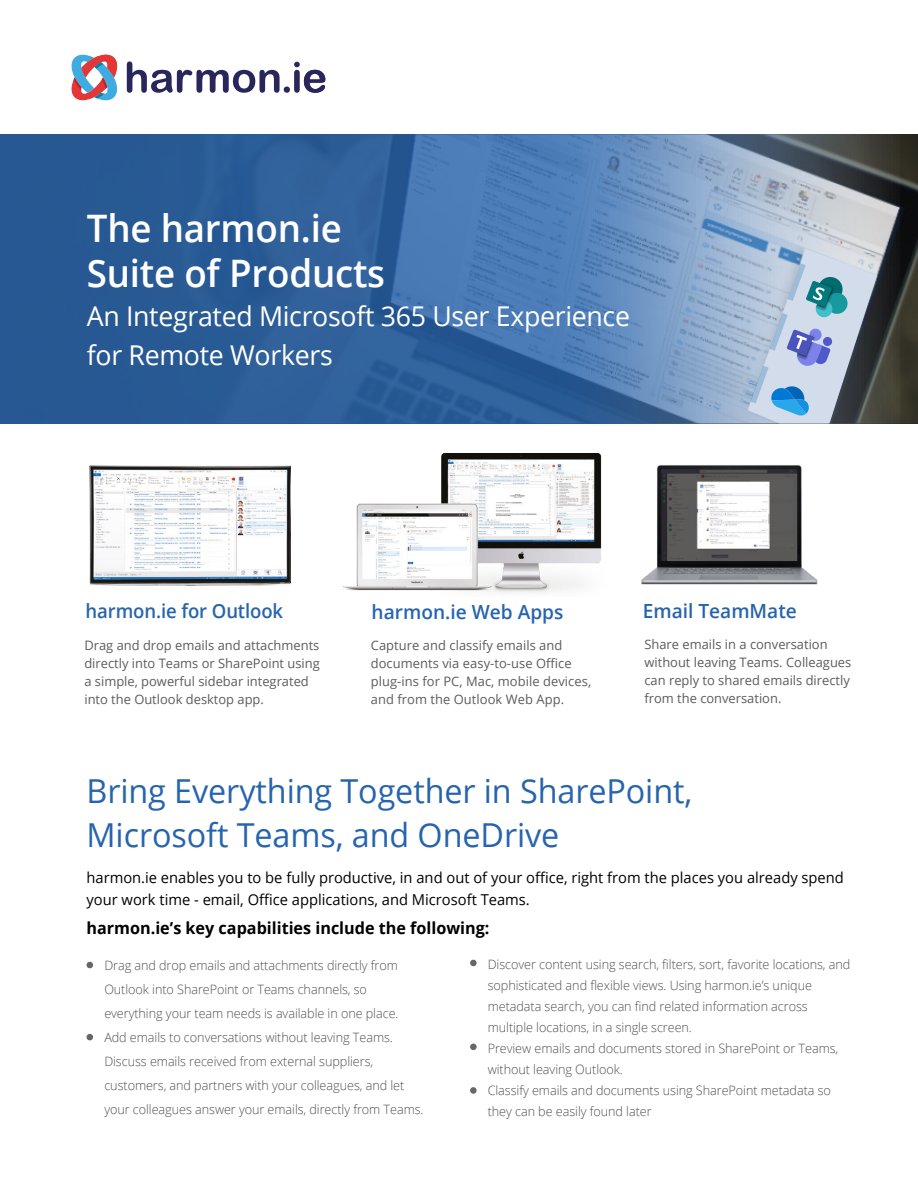
<style>
.page{position:relative;width:918px;height:1188px;background:#fff}
.page>*{position:absolute;margin:0;border:0;box-sizing:border-box;transform-origin:0 0}
.t1{font:600 37.95px/45px "Open Sans";letter-spacing:-.005em;color:#fff}
.t2{font:33px/43.5px "Open Sans";letter-spacing:-.005em;color:#2764ae}
.t3{font:27.3px/39px "Open Sans";letter-spacing:-.01em;color:#fff}
.t4{font:600 19.5px "Open Sans";color:#2764ae}
.t5{font:600 19.5px "Open Sans";color:#2764ae;scale:.95 1}
.t6{font:700 16.5px "Open Sans";color:#000}
.t7{font:15px/22.5px "Open Sans";color:#000}
.t8{font:13.05px/18px "Open Sans";color:#5c5c5b}
.t9{font:300 12.9px/21px "Open Sans";letter-spacing:-.005em;color:#4f4f4d}
</style>
<div class="page">
<img style="left:899px;top:134px;width:19px;height:289px">
<svg style="left:0;top:134px;width:899px;height:289px;background:#4570a2"></svg>
<svg style="left:127px;top:61px;width:198px;height:32px"></svg>
<svg style="left:72px;top:55px;width:45px;height:45px"></svg>
<svg style="left:87px;top:1034px;width:6px;height:6px"></svg>
<svg style="left:87px;top:962px;width:6px;height:6px"></svg>
<div style="left:470px;top:960px;width:7px;height:6px;background:#666;border-radius:50%"></div>
<div style="left:470px;top:1044px;width:7px;height:6px;background:#666;border-radius:50%"></div>
<div style="left:470px;top:1087px;width:7px;height:7px;background:#666;border-radius:50%"></div>
<img style="left:342px;top:453px;width:260px;height:140px">
<img style="left:641px;top:465px;width:177px;height:120px">
<img style="left:90px;top:466px;width:200px;height:119px">
<svg style="left:748px;top:249px;width:129px;height:174px;background:#9bafc3"></svg>
<h1 class="t1" style="left:87px;top:205px;width:300px">The harmon.ie<br>Suite of Products</h1>
<h3 class="t3" style="left:87px;top:296px;width:545px">An Integrated Microsoft 365 User Experience for Remote Workers</h3>
<h3 class="t5" style="left:86px;top:598px;width:210px">harmon.ie for Outlook</h3>
<h3 class="t4" style="left:372px;top:598px;width:193px">harmon.ie Web Apps</h3>
<h3 class="t4" style="left:643px;top:598px;width:156px">Email TeamMate</h3>
<p class="t8" style="left:371px;top:636px;width:222px">Capture and classify emails and documents via easy-to-use Office plug-ins for PC, Mac, mobile devices, and from the Outlook Web App.</p>
<p class="t8" style="left:644px;top:635px;width:208px">Share emails in a conversation without leaving Teams. Colleagues can reply to shared emails directly from the conversation.</p>
<p class="t8" style="left:84px;top:636px;width:237px">Drag and drop emails and attachments directly into Teams or SharePoint using a simple, powerful sidebar integrated into the Outlook desktop app.</p>
<h2 class="t2" style="left:87px;top:769px;width:607px">Bring Everything Together in SharePoint,<br>Microsoft Teams, and OneDrive</h2>
<p class="t7" style="left:87px;top:866px;width:759px">harmon.ie enables you to be fully productive, in and out of your office, right from the places you already spend your work time - email, Office applications, and Microsoft Teams.</p>
<p class="t6" style="left:87px;top:916px;width:405px">harmon.ie’s key capabilities include the following:</p>
<p class="t9" style="left:104px;top:953px;width:321px;line-height:24px">Drag and drop emails and attachments directly from Outlook into SharePoint or Teams channels, so everything your team needs is available in one place.<br>Add emails to conversations without leaving Teams.<br>Discuss emails received from external suppliers, customers, and partners with your colleagues, and let your colleagues answer your emails, directly from Teams.</p>
<p class="t9" style="left:488px;top:953px;width:364px">Discover content using search, filters, sort, favorite locations, and sophisticated and flexible views. Using harmon.ie’s unique metadata search, you can find related information across multiple locations, in a single screen.<br>Preview emails and documents stored in SharePoint or Teams, without leaving Outlook.<br>Classify emails and documents using SharePoint metadata so they can be easily found later</p>
</div>
